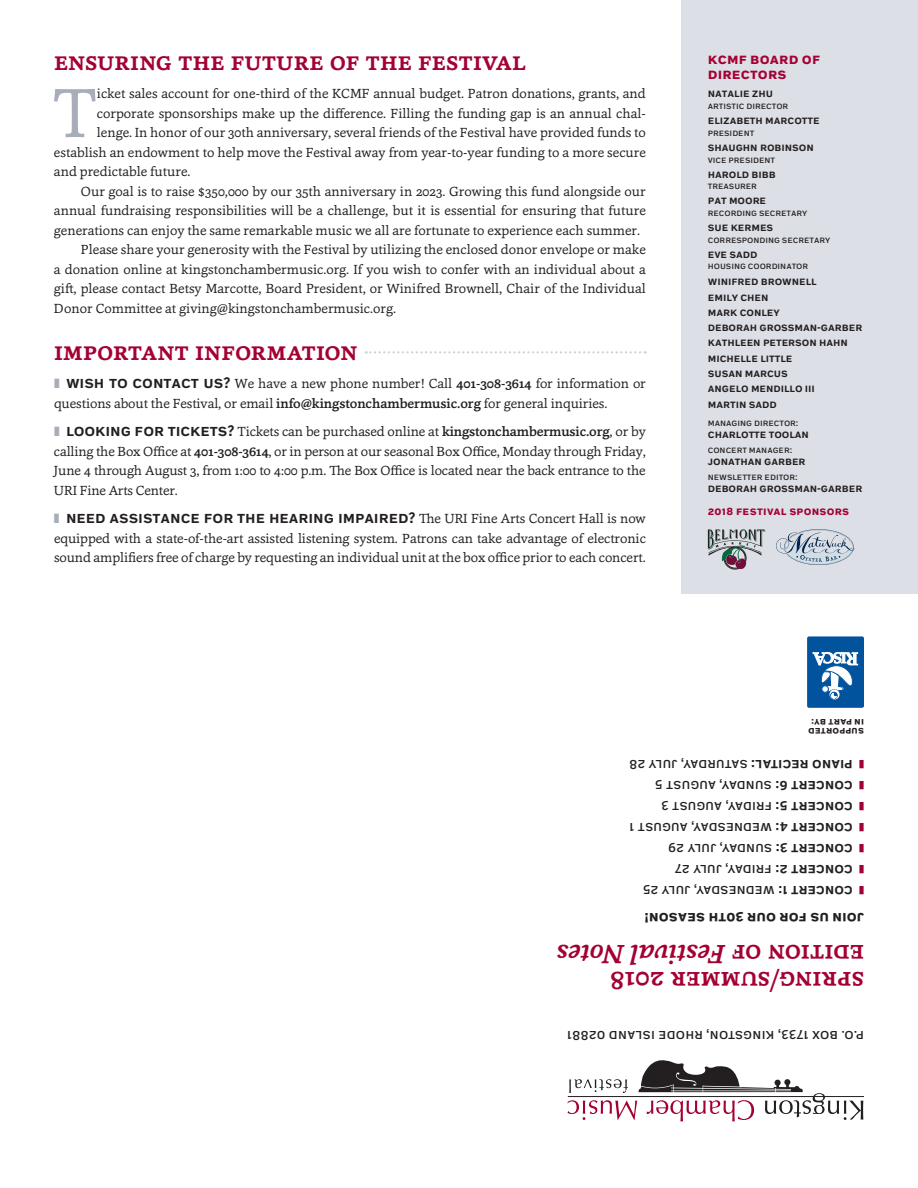
<style>
.page{position:relative;width:918px;height:1188px;background:#fff}
.page>*{position:absolute;margin:0;border:0;box-sizing:border-box;transform-origin:0 0}
.t1{font:71.25px "Cassia";color:#a7aeb9}
.t2{font:500 27px/27px "Cassia";letter-spacing:.01em;color:#a40133}
.t3{font:700 15px "Embarcadero MVB Pro";letter-spacing:-.005em;color:#231f20}
.t4{font:13.5px/19.5px "Cassia";color:#231f20}
.t5{font:500 13.5px/21px "Embarcadero MVB Pro";color:#231f20}
.t6{font:700 expanded 13.5px/27px "Embarcadero MVB Pro";letter-spacing:-.005em;color:#231f20;text-align:right}
.t7{font:700 expanded 13.5px/15px "Embarcadero MVB Pro";letter-spacing:.01em;color:#a40133}
.t8{font:700 10.5px/15.3px "Embarcadero MVB Pro";letter-spacing:-.005em;color:#231f20}
.t9{font:700 expanded 10.5px "Embarcadero MVB Pro";letter-spacing:.025em;color:#a40133}
.t10{font:500 9px "Embarcadero MVB Pro";letter-spacing:-.005em;color:#231f20}
.t11{font:700 expanded 9px/9px "Embarcadero MVB Pro";letter-spacing:.01em;color:#231f20}
.s1{font-family:"Embarcadero MVB Pro";font-weight:700;font-size:15px}
.s2{font-weight:500}
.s3{font-family:"Cassia";font-weight:400;font-size:13.5px}
.s4{font-weight:700}
.s5{font-stretch:normal}
.s6{font-weight:500;font-stretch:normal}
.s7{font-style:italic}
</style>
<div class="page">
<div style="left:682px;top:0;width:236px;height:594px;background:#dcdfe5"></div>
<svg style="left:568px;top:1060px;width:295px;height:61px"></svg>
<hr style="left:568px;top:1096px;width:296px;height:1px;background:#231f20">
<svg style="left:366px;top:351px;width:280px;height:2px"></svg>
<svg style="left:708px;top:529px;width:57px;height:40px"></svg>
<svg style="left:776px;top:529px;width:78px;height:36px"></svg>
<div style="left:807px;top:636px;width:57px;height:72px;background:#01539e;border-radius:2px"></div>
<div style="left:829px;top:689px;width:11px;height:11px;border:1px solid #01539e;border-radius:50%"></div>
<svg style="left:813px;top:648px;width:45px;height:51px"></svg>
<h2 class="t2" style="left:54px;top:47px;width:473px">ensuring the future of the festival</h2>
<h1 class="t1" style="left:53px;top:66px;width:46px">T</h1>
<p class="t4" style="left:97px;top:83px;width:550px">icket sales account for one-third of the KCMF annual budget. Patron donations, grants, and</p>
<p class="t4" style="left:97px;top:103px;width:550px">corporate sponsorships make up the difference. Filling the funding gap is an annual chal-</p>
<p class="t4" style="left:97px;top:122px;width:550px">lenge. In honor of our 30th anniversary, several friends of the Festival have provided funds to</p>
<p class="t4" style="left:54px;top:142px;width:593px">establish an endowment to help move the Festival away from year-to-year funding to a more secure</p>
<p class="t4" style="left:54px;top:161px;width:138px">and predictable future.</p>
<p class="t4" style="left:81px;top:181px;width:566px">Our goal is to raise $350,000 by our 35th anniversary in 2023. Growing this fund alongside our</p>
<p class="t4" style="left:54px;top:200px;width:593px">annual fundraising responsibilities will be a challenge, but it is essential for ensuring that future</p>
<p class="t4" style="left:54px;top:220px;width:588px">generations can enjoy the same remarkable music we all are fortunate to experience each summer.</p>
<p class="t4" style="left:81px;top:239px;width:566px">Please share your generosity with the Festival by utilizing the enclosed donor envelope or make</p>
<p class="t4" style="left:54px;top:259px;width:593px">a donation online at kingstonchambermusic.org. If you wish to confer with an individual about a</p>
<p class="t4" style="left:54px;top:278px;width:593px">gift, please contact Betsy Marcotte, Board President, or Winifred Brownell, Chair of the Individual</p>
<p class="t4" style="left:54px;top:298px;width:344px">Donor Committee at giving@kingstonchambermusic.org.</p>
<h2 class="t2" style="left:54px;top:337px;width:305px">important information</h2>
<p class="t4" style="left:54px;top:373px;width:593px;text-indent:12px"><span class="s1">WISH TO CONTACT US?</span> We have a new phone number! Call <span class="s2">401-308-3614</span> for information or questions about the Festival, or email <span class="s2">info@kingstonchambermusic.org</span> for general inquiries.</p>
<p class="t4" style="left:54px;top:421px;width:593px;text-align:justify;text-indent:12px"><span class="s1">LOOKING FOR TICKETS?</span> Tickets can be purchased online at <span class="s2">kingstonchambermusic.org</span>, or by calling the Box Office at <span class="s2">401-308-3614</span>, or in person at our seasonal Box Office, Monday through Friday, June 4 through August 3, from 1:00 to 4:00 p.m. The Box Office is located near the back entrance to the URI Fine Arts Center.</p>
<p class="t3" style="left:66px;top:507px;width:581px">NEED ASSISTANCE FOR THE HEARING IMPAIRED? <span class="s3">The URI Fine Arts Concert Hall is now</span></p>
<p class="t4" style="left:54px;top:528px;width:593px">equipped with a state-of-the-art assisted listening system. Patrons can take advantage of electronic sound amplifiers free of charge by requesting an individual unit at the box office prior to each concert.</p>
<p class="t7" style="left:708px;top:52px;width:114px">KCMF BOARD OF<br>DIRECTORS</p>
<p class="t8" style="left:708px;top:86px;width:67px">NATALIE ZHU</p>
<p class="t10" style="left:708px;top:100px;width:82px">ARTISTIC DIRECTOR</p>
<p class="t8" style="left:708px;top:112px;width:113px">ELIZABETH MARCOTTE</p>
<p class="t10" style="left:708px;top:126px;width:48px">PRESIDENT</p>
<p class="t8" style="left:708px;top:139px;width:107px">SHAUGHN ROBINSON</p>
<p class="t10" style="left:708px;top:153px;width:69px">VICE PRESIDENT</p>
<p class="t8" style="left:708px;top:166px;width:69px">HAROLD BIBB</p>
<p class="t10" style="left:708px;top:180px;width:51px">TREASURER</p>
<p class="t8" style="left:708px;top:193px;width:60px">PAT MOORE</p>
<p class="t10" style="left:708px;top:206px;width:101px">RECORDING SECRETARY</p>
<p class="t8" style="left:708px;top:219px;width:67px">SUE KERMES</p>
<p class="t10" style="left:708px;top:233px;width:124px">CORRESPONDING SECRETARY</p>
<p class="t8" style="left:708px;top:246px;width:51px">EVE SADD</p>
<p class="t10" style="left:708px;top:260px;width:102px">HOUSING COORDINATOR</p>
<p class="t8" style="left:708px;top:273px;width:156px">WINIFRED BROWNELL<br>EMILY CHEN<br>MARK CONLEY<br>DEBORAH GROSSMAN-GARBER<br>KATHLEEN PETERSON HAHN<br>MICHELLE LITTLE<br>SUSAN MARCUS<br>ANGELO MENDILLO III<br>MARTIN SADD</p>
<p class="t10" style="left:708px;top:416px;width:92px">MANAGING DIRECTOR:</p>
<p class="t8" style="left:708px;top:426px;width:103px">CHARLOTTE TOOLAN</p>
<p class="t10" style="left:708px;top:443px;width:86px">CONCERT MANAGER:</p>
<p class="t8" style="left:708px;top:453px;width:99px">JONATHAN GARBER</p>
<p class="t10" style="left:708px;top:470px;width:91px">NEWSLETTER EDITOR:</p>
<p class="t8" style="left:708px;top:480px;width:156px">DEBORAH GROSSMAN-GARBER</p>
<p class="t9" style="left:708px;top:503px;width:143px">2018 FESTIVAL SPONSORS</p>
<p class="t11" style="left:864px;top:736px;width:57px;rotate:-180deg">SUPPORTED<br>IN PART BY:</p>
<p class="t5" style="left:853px;top:881px;width:225px;rotate:-180deg"><span class="s4">CONCERT 2:</span> FRIDAY, JULY 27<br><span class="s4">CONCERT 3:</span> SUNDAY, JULY 29<br><span class="s4">CONCERT 4:</span> WEDNESDAY, AUGUST 1<br><span class="s4">CONCERT 5:</span> FRIDAY, AUGUST 3<br><span class="s4">CONCERT 6:</span> SUNDAY, AUGUST 5<br><span class="s4">PIANO RECITAL:</span> SATURDAY, JULY 28</p>
<p class="t6" style="left:864px;top:932px;width:223px;rotate:-180deg">JOIN US FOR OUR 30TH SEASON!<br><span class="s5">CONCERT 1:</span> <span class="s6">WEDNESDAY, JULY 25</span></p>
<h2 class="t2" style="left:864px;top:995px;width:308px;rotate:-180deg">spring/summer 2018 edition of <span class="s7">Festival Notes</span></h2>
<p class="t5" style="left:864px;top:1047px;width:299px;rotate:-180deg">P.O. BOX 1733, KINGSTON, RHODE ISLAND 02881</p>
</div>
